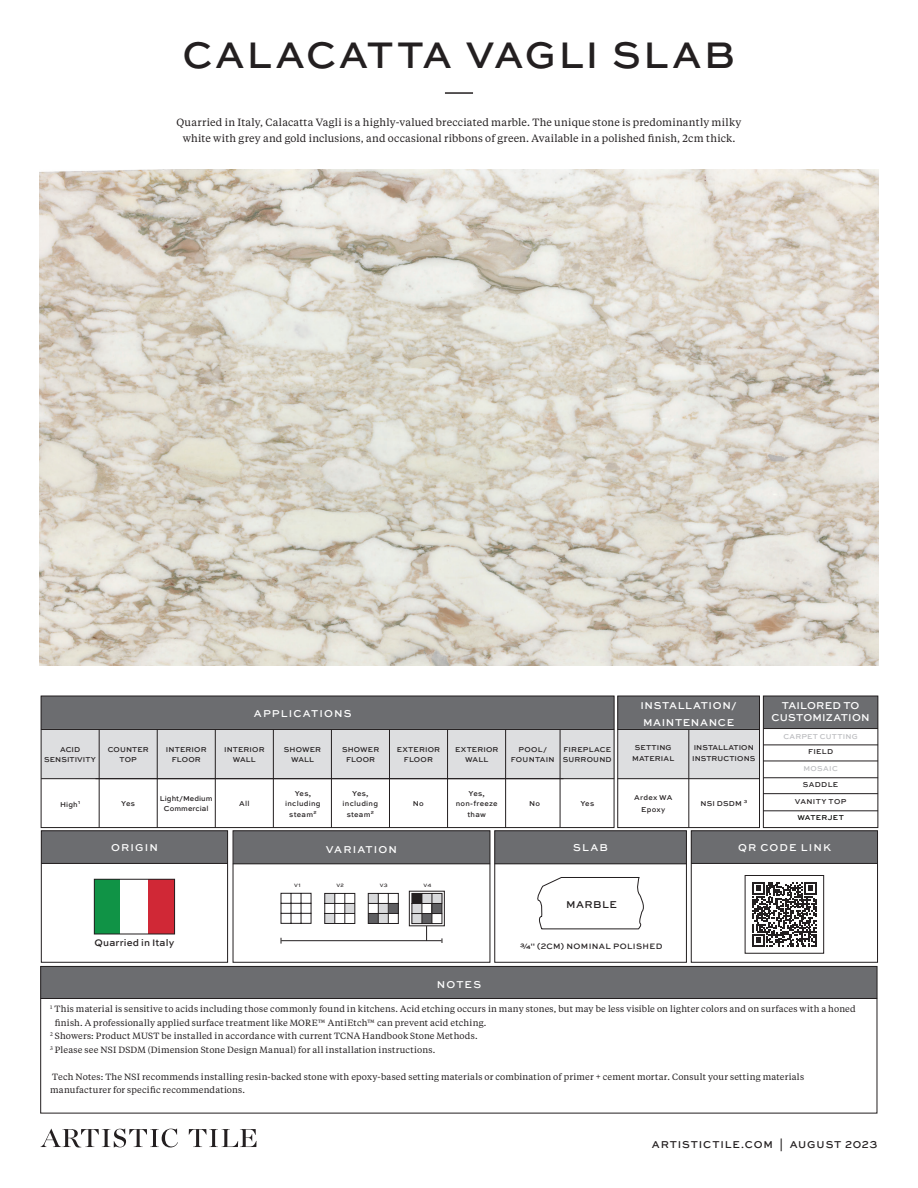
<style>
.page{position:relative;width:918px;height:1188px;background:#fff}
.page>*{position:absolute;margin:0;border:0;box-sizing:border-box;transform-origin:0 0}
.t1{font:500 39px "Sweet Sans Pro";letter-spacing:.05em;color:#231f20}
.t2{font:10.5px/16.5px "Tiempos Text";letter-spacing:.02em;color:#231f20;text-align:center}
.t3{font:500 10.5px/16.5px "Sweet Sans Pro";letter-spacing:.065em;color:#fff}
.t4{font:500 10.5px "Sweet Sans Pro";letter-spacing:.075em;color:#231f20}
.t5{font:500 10.5px "Sweet Sans Pro";letter-spacing:.105em;color:#fff}
.t6{font:500 10.5px/12px "Sweet Sans Pro";letter-spacing:.02em;color:#fff;text-align:center}
.t7{font:500 10.05px "Sweet Sans Pro";letter-spacing:.01em;color:#231f20}
.t8{font:9px/13.5px "Tiempos Text";letter-spacing:.02em;color:#231f20}
.t9{font:500 8.25px "Sweet Sans Pro";letter-spacing:.045em;color:#231f20}
.t10{font:500 7.5px/10.5px "Sweet Sans Pro";letter-spacing:.02em;color:#231f20;text-align:center}
.t11{font:500 7.5px "Sweet Sans Pro";letter-spacing:.035em;color:#bcbdc0}
.t12{font:500 7.5px "Sweet Sans Pro";letter-spacing:.04em;color:#231f20}
.t13{font:500 7.5px "Sweet Sans Pro";letter-spacing:.04em;color:#040503}
.t14{font:500 5.1px "Sweet Sans Pro";letter-spacing:.035em;color:#231f20}
</style>
<div class="page">
<svg style="left:189px;top:1129px;width:67px;height:18px"></svg>
<svg style="left:40px;top:1128px;width:138px;height:20px"></svg>
<div style="left:40px;top:966px;width:837px;height:33px;background:#6c6d70"></div>
<div style="left:618px;top:729px;width:141px;height:50px;background:#dddee0"></div>
<div style="left:40px;top:966px;width:837px;height:147px;border:1px solid #231f20"></div>
<div style="left:618px;top:696px;width:142px;height:33px;background:#6c6d70"></div>
<div style="left:618px;top:696px;width:142px;height:132px;border:1px solid #231f20"></div>
<hr style="left:618px;top:729px;width:142px;height:1px;background:#231f20">
<hr style="left:618px;top:778px;width:141px;height:1px;background:#231f20">
<div style="left:763px;top:696px;width:115px;height:33px;background:#6c6d70"></div>
<div style="left:763px;top:696px;width:115px;height:132px;border:1px solid #231f20"></div>
<hr style="left:763px;top:728px;width:115px;height:1px;background:#231f20">
<hr style="left:763px;top:745px;width:115px;height:1px;background:#231f20">
<hr style="left:763px;top:761px;width:115px;height:1px;background:#231f20">
<hr style="left:763px;top:777px;width:115px;height:1px;background:#231f20">
<hr style="left:763px;top:793px;width:115px;height:1px;background:#231f20">
<hr style="left:763px;top:811px;width:115px;height:1px;background:#231f20">
<div style="left:41px;top:696px;width:573px;height:33px;background:#6c6d70"></div>
<div style="left:41px;top:729px;width:573px;height:50px;background:#dddee0"></div>
<div style="left:41px;top:696px;width:573px;height:132px;border:1px solid #231f20"></div>
<hr style="left:41px;top:729px;width:573px;height:1px;background:#231f20">
<hr style="left:41px;top:778px;width:522px;height:1px;background:#231f20">
<hr style="left:95px;top:778px;width:519px;height:1px;background:#231f20">
<hr style="left:99px;top:730px;width:1px;height:98px;background:#231f20">
<hr style="left:157px;top:730px;width:1px;height:98px;background:#231f20">
<hr style="left:215px;top:730px;width:1px;height:98px;background:#231f20">
<hr style="left:273px;top:730px;width:1px;height:98px;background:#231f20">
<hr style="left:331px;top:730px;width:1px;height:98px;background:#231f20">
<hr style="left:389px;top:730px;width:1px;height:98px;background:#231f20">
<hr style="left:447px;top:730px;width:1px;height:98px;background:#231f20">
<hr style="left:505px;top:730px;width:1px;height:98px;background:#231f20">
<hr style="left:560px;top:730px;width:1px;height:98px;background:#231f20">
<hr style="left:689px;top:730px;width:1px;height:98px;background:#231f20">
<hr style="left:40px;top:998px;width:837px;height:1px;background:#231f20">
<div style="left:495px;top:831px;width:192px;height:33px;background:#6c6d70;border:1px solid #6c6d70"></div>
<svg style="left:537px;top:877px;width:107px;height:53px"></svg>
<div style="left:495px;top:831px;width:192px;height:131px;border:1px solid #231f20"></div>
<hr style="left:495px;top:864px;width:192px;height:1px;background:#231f20">
<div style="left:41px;top:831px;width:187px;height:33px;background:#6c6d70"></div>
<div style="left:41px;top:831px;width:187px;height:131px;border:1px solid #231f20"></div>
<hr style="left:41px;top:863px;width:187px;height:1px;background:#231f20">
<div style="left:233px;top:831px;width:257px;height:33px;background:#6c6d70;border:1px solid #6c6d70"></div>
<div style="left:233px;top:831px;width:257px;height:131px;border:1px solid #231f20"></div>
<hr style="left:233px;top:864px;width:257px;height:1px;background:#231f20">
<svg style="left:281px;top:893px;width:30px;height:31px"></svg>
<svg style="left:368px;top:893px;width:31px;height:31px"></svg>
<svg style="left:324px;top:893px;width:31px;height:31px"></svg>
<div style="left:409px;top:891px;width:36px;height:35px;border:1px solid #231f20"></div>
<hr style="left:281px;top:940px;width:161px;height:1px;background:#231f20">
<svg style="left:411px;top:893px;width:32px;height:50px"></svg>
<div style="left:94px;top:879px;width:27px;height:55px;background:#109346"></div>
<div style="left:148px;top:879px;width:27px;height:55px;background:#d02836"></div>
<div style="left:94px;top:879px;width:81px;height:55px;border:1px solid #231f20"></div>
<img style="left:40px;top:169px;width:838px;height:497px">
<hr style="left:445px;top:92px;width:28px;height:2px;background:#231f20">
<div style="left:691px;top:831px;width:187px;height:32px;background:#6c6d70"></div>
<hr style="left:691px;top:863px;width:187px;height:1px;background:#231f20">
<div style="left:691px;top:831px;width:187px;height:131px;border:1px solid #231f20"></div>
<svg style="left:752px;top:882px;width:65px;height:64px"></svg>
<div style="left:745px;top:875px;width:79px;height:78px;border:1px solid #231f20"></div>
<h1 class="t1" style="left:182px;top:26px;width:555px">CALACATTA VAGLI SLAB</h1>
<p class="t2" style="left:177px;top:113px;width:566px">Quarried in Italy, Calacatta Vagli is a highly-valued brecciated marble. The unique stone is predominantly milky white with grey and gold inclusions, and occasional ribbons of green. Available in a polished finish, 2cm thick.</p>
<p class="t10" style="left:44px;top:744px;width:53px">ACID<br>SENSITIVITY</p>
<p class="t10" style="left:60px;top:799px;width:22px">High<sup>1</sup></p>
<p class="t10" style="left:108px;top:744px;width:43px">COUNTER<br>TOP</p>
<p class="t10" style="left:121px;top:798px;width:15px">Yes</p>
<p class="t10" style="left:166px;top:744px;width:42px">INTERIOR<br>FLOOR</p>
<p class="t10" style="left:160px;top:793px;width:54px">Light/Medium<br>Commercial</p>
<p class="t5" style="left:254px;top:706px;width:99px">APPLICATIONS</p>
<p class="t10" style="left:224px;top:744px;width:42px">INTERIOR<br>WALL</p>
<p class="t10" style="left:239px;top:798px;width:12px">All</p>
<p class="t10" style="left:284px;top:744px;width:39px">SHOWER<br>WALL</p>
<p class="t10" style="left:285px;top:788px;width:37px">Yes, including steam<sup>2</sup></p>
<p class="t10" style="left:342px;top:744px;width:39px">SHOWER<br>FLOOR</p>
<p class="t10" style="left:343px;top:788px;width:37px">Yes, including steam<sup>2</sup></p>
<p class="t10" style="left:397px;top:744px;width:45px">EXTERIOR<br>FLOOR</p>
<p class="t10" style="left:413px;top:798px;width:12px">No</p>
<p class="t3" style="left:111px;top:839px;width:48px">ORIGIN</p>
<p class="t5" style="left:326px;top:842px;width:73px">VARIATION</p>
<p class="t14" style="left:294px;top:881px;width:8px">V1</p>
<p class="t14" style="left:336px;top:881px;width:9px">V2</p>
<p class="t14" style="left:380px;top:881px;width:9px">V3</p>
<p class="t14" style="left:424px;top:881px;width:9px">V4</p>
<p class="t10" style="left:455px;top:744px;width:45px">EXTERIOR<br>WALL</p>
<p class="t10" style="left:511px;top:744px;width:45px">POOL/<br>FOUNTAIN</p>
<p class="t10" style="left:563px;top:744px;width:50px;text-align:left">FIREPLACE<br>SURROUND</p>
<p class="t10" style="left:456px;top:787px;width:44px">Yes, non-freeze thaw</p>
<p class="t10" style="left:529px;top:798px;width:12px">No</p>
<p class="t10" style="left:580px;top:798px;width:15px">Yes</p>
<p class="t3" style="left:573px;top:839px;width:36px">SLAB</p>
<p class="t4" style="left:566px;top:897px;width:52px">MARBLE</p>
<p class="t3" style="left:640px;top:697px;width:98px">INSTALLATION/<br>MAINTENANCE</p>
<p class="t6" style="left:771px;top:699px;width:100px">TAILORED TO<br>CUSTOMIZATION</p>
<p class="t11" style="left:783px;top:731px;width:76px">CARPET CUTTING</p>
<p class="t10" style="left:632px;top:742px;width:44px">SETTING<br>MATERIAL</p>
<p class="t10" style="left:692px;top:742px;width:65px;text-align:left">INSTALLATION<br>INSTRUCTIONS</p>
<p class="t10" style="left:808px;top:746px;width:27px">FIELD</p>
<p class="t11" style="left:803px;top:763px;width:36px">MOSAIC</p>
<p class="t10" style="left:803px;top:779px;width:37px">SADDLE</p>
<p class="t10" style="left:634px;top:791px;width:40px;line-height:12px">Ardex WA<br>Epoxy</p>
<p class="t10" style="left:700px;top:798px;width:49px">NSI DSDM <sup>3</sup></p>
<p class="t12" style="left:795px;top:796px;width:53px">VANITY TOP</p>
<p class="t13" style="left:797px;top:812px;width:48px">WATERJET</p>
<p class="t5" style="left:738px;top:840px;width:95px">QR CODE LINK</p>
<p class="t7" style="left:95px;top:936px;width:81px">Quarried in Italy</p>
<p class="t3" style="left:437px;top:976px;width:46px">NOTES</p>
<p class="t9" style="left:520px;top:940px;width:144px">¾" (2CM) NOMINAL POLISHED</p>
<p class="t8" style="left:50px;top:1002px;width:807px"><sup>1</sup> This material is sensitive to acids including those commonly found in kitchens. Acid etching occurs in many stones, but may be less visible on lighter colors and on surfaces with a honed</p>
<p class="t8" style="left:55px;top:1015px;width:433px">finish. A professionally applied surface treatment like MORE™ AntiEtch™ can prevent acid etching.</p>
<p class="t8" style="left:50px;top:1029px;width:429px"><sup>2</sup> Showers: Product MUST be installed in accordance with current TCNA Handbook Stone Methods.</p>
<p class="t8" style="left:50px;top:1042px;width:387px"><sup>3</sup> Please see NSI DSDM (Dimension Stone Design Manual) for all installation instructions.</p>
<p class="t8" style="left:50px;top:1069px;width:755px">Tech Notes: The NSI recommends installing resin-backed stone with epoxy-based setting materials or combination of primer + cement mortar. Consult your setting materials manufacturer for specific recommendations.</p>
<p class="t4" style="left:652px;top:1136px;width:227px">ARTISTICTILE.COM | AUGUST 2023</p>
</div>
